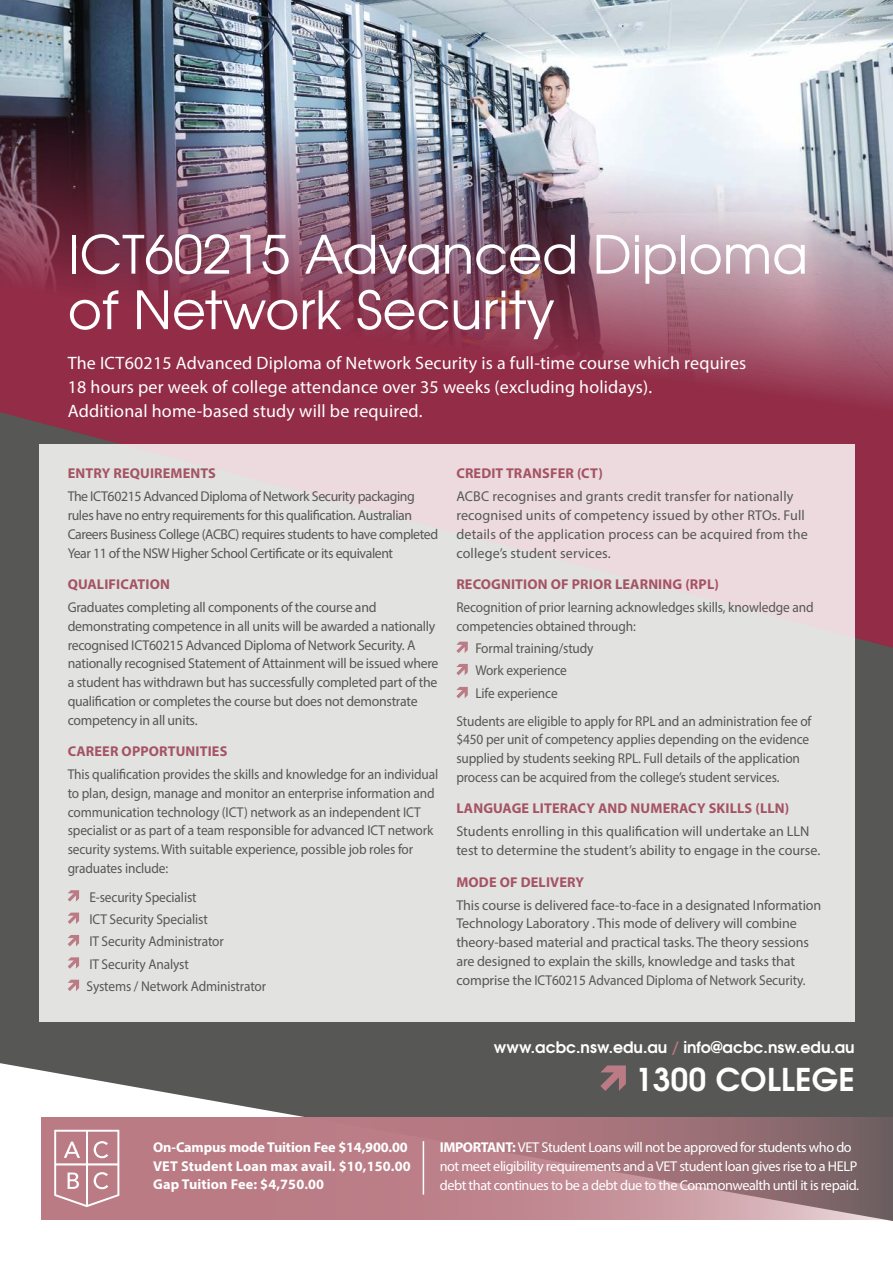
<style>
.page{position:relative;width:893px;height:1263px;background:#fff}
.page>*{position:absolute;margin:0;border:0;box-sizing:border-box;transform-origin:0 0}
.t1{font:52.5px/55.5px "Te X Gyre Adventor";color:#fff}
.t2{font:700 31.35px "Te X Gyre Adventor";letter-spacing:.01em;color:#fff}
.t3{font:18px/24px "Myriad Pro";letter-spacing:.01em;color:#fff}
.t4{font:700 15.75px "Te X Gyre Adventor";color:#fff}
.t5{font:14.25px/18.8px "Myriad Pro";letter-spacing:-.01em;color:#575756;scale:.94 1}
.t6{font:14.25px/18.8px "Myriad Pro";letter-spacing:-.01em;color:#575756}
.t7{font:14.25px/18.8px "Myriad Pro";letter-spacing:-.03em;color:#575756}
.t8{font:14.25px/18.8px "Myriad Pro";letter-spacing:-.03em;color:#fff}
.t9{font:14.25px/18.8px "Myriad Pro";letter-spacing:.01em;color:#575756}
.t10{font:700 14.25px "Myriad Pro";letter-spacing:.01em;color:#a55363}
.t11{font:700 14.25px/18.8px "Myriad Pro";letter-spacing:.005em;color:#fff}
.s1{color:#ba7b85}
.s2{font-weight:700}
</style>
<div class="page">
<div style="left:0;top:648px;width:893px;height:415px;background:#575756"></div>
<svg style="left:0;top:419px;width:893px;height:229px;background:#843a4e"></svg>
<img style="left:0;top:0;width:893px;height:419px">
<div style="left:40px;top:445px;width:815px;height:577px;background:#e2e2e1"></div>
<svg style="left:68px;top:890px;width:11px;height:11px"></svg>
<svg style="left:68px;top:912px;width:11px;height:12px"></svg>
<svg style="left:68px;top:935px;width:11px;height:11px"></svg>
<svg style="left:68px;top:957px;width:11px;height:12px"></svg>
<svg style="left:68px;top:980px;width:11px;height:11px"></svg>
<svg style="left:456px;top:642px;width:12px;height:11px"></svg>
<svg style="left:456px;top:664px;width:12px;height:11px"></svg>
<svg style="left:456px;top:687px;width:12px;height:11px"></svg>
<svg style="left:0;top:1063px;width:893px;height:158px;fill:#575756"></svg>
<svg style="left:41px;top:1117px;width:852px;height:102px;background:#ae7b83"></svg>
<svg style="left:54px;top:1130px;width:65px;height:77px;background:#c8979f"></svg>
<hr style="left:423px;top:1141px;width:1px;height:53px;background:#fff">
<h1 class="t1" style="left:68px;top:223px;width:742px">ICT60215 Advanced Diploma of Network Security</h1>
<p class="t3" style="left:68px;top:351px;width:680px">The ICT60215 Advanced Diploma of Network Security is a full-time course which requires<br>18 hours per week of college attendance over 35 weeks (excluding holidays).<br>Additional home-based study will be required.</p>
<p class="t10" style="left:68px;top:464px;width:150px">ENTRY REQUIREMENTS</p>
<p class="t7" style="left:68px;top:487px;width:372px">The ICT60215 Advanced Diploma of Network Security packaging rules have no entry requirements for this qualification. Australian Careers Business College (ACBC) requires students to have completed Year 11 of the NSW Higher School Certificate or its equivalent</p>
<p class="t10" style="left:68px;top:575px;width:104px">QUALIFICATION</p>
<p class="t6" style="left:68px;top:598px;width:372px">Graduates completing all components of the course and demonstrating competence in all units will be awarded a nationally recognised ICT60215 Advanced Diploma of Network Security. A nationally recognised Statement of Attainment will be issued where a student has withdrawn but has successfully completed part of the qualification or completes the course but does not demonstrate competency in all units.</p>
<p class="t10" style="left:68px;top:742px;width:161px">CAREER OPPORTUNITIES</p>
<p class="t5" style="left:68px;top:765px;width:396px">This qualification provides the skills and knowledge for an individual to plan, design, manage and monitor an enterprise information and communication technology (ICT) network as an independent ICT specialist or as part of a team responsible for advanced ICT network security systems. With suitable experience, possible job roles for graduates include:</p>
<p class="t5" style="left:87px;top:885px;width:193px;line-height:22.4px">E-security Specialist<br>ICT Security Specialist<br>IT Security Administrator<br>IT Security Analyst<br>Systems / Network Administrator</p>
<p class="t10" style="left:456px;top:464px;width:148px">CREDIT TRANSFER (CT)</p>
<p class="t9" style="left:456px;top:487px;width:353px">ACBC recognises and grants credit transfer for nationally recognised units of competency issued by other RTOs. Full details of the application process can be acquired from the college’s student services.</p>
<p class="t10" style="left:456px;top:575px;width:264px">RECOGNITION OF PRIOR LEARNING (RPL)</p>
<p class="t5" style="left:456px;top:598px;width:382px">Recognition of prior learning acknowledges skills, knowledge and competencies obtained through:</p>
<p class="t5" style="left:475px;top:637px;width:127px;line-height:22.6px">Formal training/study<br>Work experience<br>Life experience</p>
<p class="t5" style="left:456px;top:711px;width:379px">Students are eligible to apply for RPL and an administration fee of $450 per unit of competency applies depending on the evidence supplied by students seeking RPL. Full details of the application process can be acquired from the college’s student services.</p>
<p class="t10" style="left:456px;top:799px;width:334px">LANGUAGE LITERACY AND NUMERACY SKILLS (LLN)</p>
<p class="t6" style="left:456px;top:822px;width:365px">Students enrolling in this qualification will undertake an LLN test to determine the student’s ability to engage in the course.</p>
<p class="t10" style="left:456px;top:872px;width:129px">MODE OF DELIVERY</p>
<p class="t6" style="left:456px;top:895px;width:366px">This course is delivered face-to-face in a designated Information Technology Laboratory . This mode of delivery will combine theory-based material and practical tasks. The theory sessions are designed to explain the skills, knowledge and tasks that comprise the ICT60215 Advanced Diploma of Network Security.</p>
<p class="t4" style="left:494px;top:1034px;width:362px">www.acbc.nsw.edu.au <span class="s1">/</span> info@acbc.nsw.edu.au</p>
<h2 class="t2" style="left:635px;top:1052px;width:221px">1300 COLLEGE</h2>
<p class="t11" style="left:153px;top:1137px;width:259px">On-Campus mode Tuition Fee $14,900.00<br>VET Student Loan max avail. $10,150.00<br>Gap Tuition Fee: $4,750.00</p>
<p class="t8" style="left:440px;top:1137px;width:421px"><span class="s2">IMPORTANT:</span> VET Student Loans will not be approved for students who do not meet eligibility requirements and a VET student loan gives rise to a HELP debt that continues to be a debt due to the Commonwealth until it is repaid.</p>
</div>
